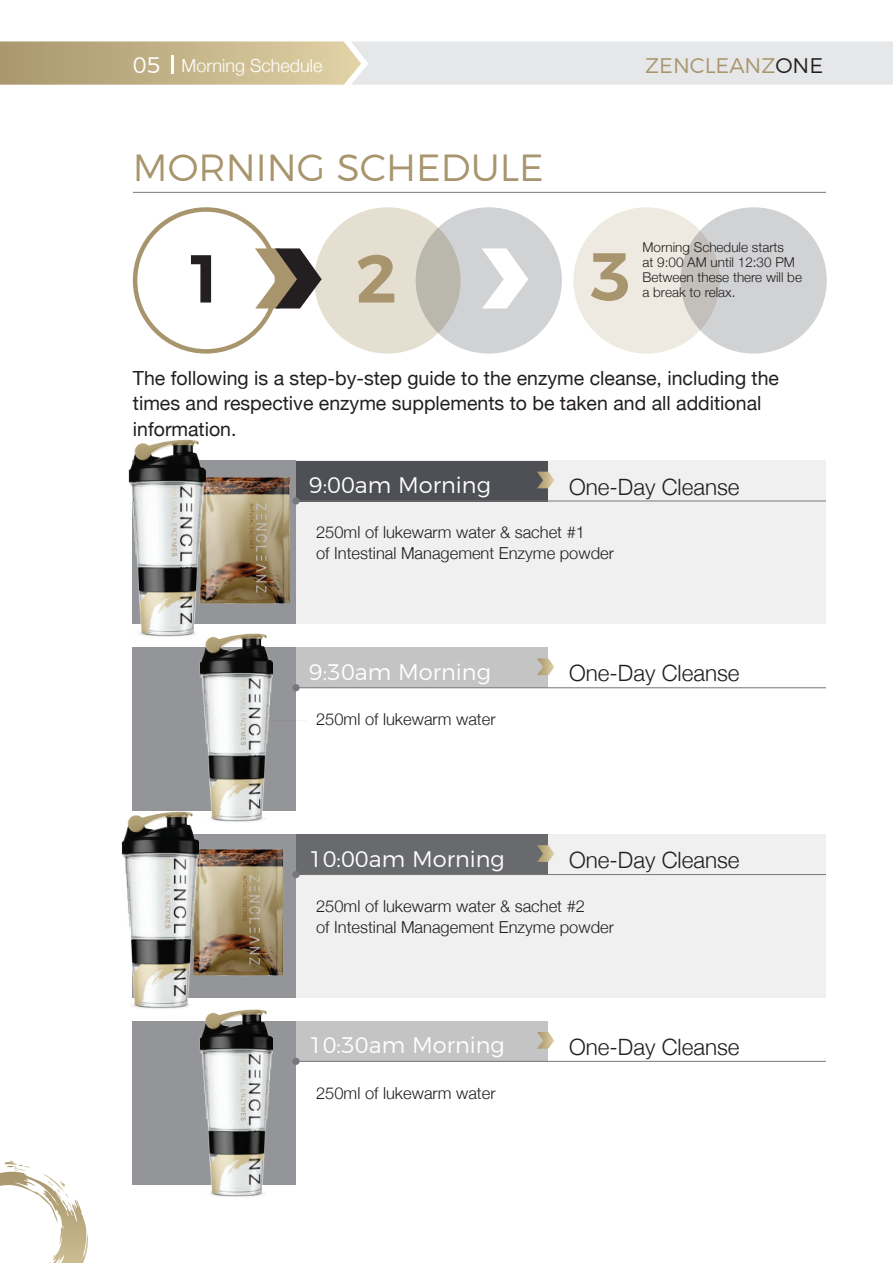
<style>
.page{position:relative;width:893px;height:1263px;background:#fff}
.page>*{position:absolute;margin:0;border:0;box-sizing:border-box;transform-origin:0 0}
.t1{font:600 67.5px "Montserrat";color:#a8956d}
.t2{font:600 67.5px "Montserrat";color:#231f20}
.t3{font:300 37.8px "Montserrat";color:#a8956d}
.t4{font:300 22.5px "Helvetica Neue";color:#231f20}
.t5{font:300 22.5px "Montserrat";color:#fff}
.t6{font:300 21.15px "Montserrat";color:#a8956d}
.t7{font:19.5px/25.5px "Helvetica Neue";color:#231f20}
.t8{font:300 18px "Helvetica Neue";color:#fff}
.t9{font:300 16.5px/21px "Helvetica Neue";color:#231f20}
.t10{font:300 13.5px/15px "Helvetica Neue";color:#231f20}
.s1{font-family:"Montserrat";font-size:22.5px}
.s2{color:#231f20}
</style>
<div class="page">
<div style="left:133px;top:461px;width:693px;height:163px;background:#f0f0f0"></div>
<div style="left:133px;top:461px;width:415px;height:40px;background:#4e5055"></div>
<div style="left:133px;top:648px;width:415px;height:40px;background:#c5c4c4"></div>
<div style="left:133px;top:834px;width:693px;height:163px;background:#f0f0f0"></div>
<div style="left:133px;top:834px;width:415px;height:41px;background:#696a6e"></div>
<div style="left:133px;top:1021px;width:415px;height:41px;background:#c5c4c4"></div>
<svg style="left:0;top:41px;width:893px;height:44px;background:#d9d3c4"></svg>
<div style="left:133px;top:461px;width:163px;height:163px;background:#939598"></div>
<div style="left:133px;top:648px;width:163px;height:163px;background:#939598"></div>
<div style="left:133px;top:834px;width:163px;height:163px;background:#939598"></div>
<div style="left:133px;top:1021px;width:163px;height:163px;background:#939598"></div>
<img style="left:205px;top:475px;width:85px;height:129px">
<img style="left:199px;top:849px;width:84px;height:127px">
<img style="left:128px;top:439px;width:77px;height:198px">
<img style="left:199px;top:630px;width:74px;height:192px">
<img style="left:199px;top:1009px;width:74px;height:189px">
<img style="left:121px;top:808px;width:78px;height:201px">
<hr style="left:272px;top:720px;width:34px;height:1px;background:#c62026">
<div style="left:133px;top:207px;width:146px;height:147px;border:4px solid #a8956d;border-radius:50%"></div>
<div style="left:314px;top:207px;width:147px;height:147px;background:#e4dfd1;border-radius:50%"></div>
<svg style="left:416px;top:207px;width:146px;height:147px;background:#cccccb"></svg>
<div style="left:680px;top:207px;width:147px;height:147px;background:#d1d2d4;border-radius:50%"></div>
<svg style="left:255px;top:248px;width:67px;height:60px"></svg>
<svg style="left:482px;top:248px;width:46px;height:60px"></svg>
<svg style="left:573px;top:207px;width:147px;height:147px;background:#e8e3db"></svg>
<hr style="left:296px;top:501px;width:530px;height:1px;background:#76787b">
<div style="left:292px;top:497px;width:8px;height:8px;background:#76787b;border-radius:50%"></div>
<hr style="left:296px;top:687px;width:530px;height:1px;background:#76787b">
<div style="left:292px;top:684px;width:8px;height:7px;background:#76787b;border-radius:50%"></div>
<hr style="left:296px;top:874px;width:530px;height:1px;background:#76787b">
<div style="left:292px;top:871px;width:8px;height:7px;background:#76787b;border-radius:50%"></div>
<hr style="left:296px;top:1061px;width:530px;height:1px;background:#76787b">
<div style="left:292px;top:1058px;width:8px;height:7px;background:#76787b;border-radius:50%"></div>
<hr style="left:133px;top:192px;width:693px;height:1px;background:#76787b">
<svg style="left:537px;top:472px;width:17px;height:16px"></svg>
<svg style="left:537px;top:658px;width:17px;height:17px"></svg>
<svg style="left:537px;top:845px;width:17px;height:17px"></svg>
<svg style="left:537px;top:1032px;width:17px;height:17px"></svg>
<svg style="left:0;top:1160px;width:88px;height:103px"></svg>
<p class="t8" style="left:133px;top:51px;width:191px"><span class="s1">05</span> Morning Schedule</p>
<p class="t6" style="left:645px;top:49px;width:179px">ZENCLEANZ<span class="s2">ONE</span></p>
<h2 class="t3" style="left:133px;top:138px;width:412px">MORNING SCHEDULE</h2>
<h1 class="t2" style="left:184px;top:224px;width:43px">1</h1>
<h1 class="t1" style="left:356px;top:224px;width:43px">2</h1>
<h1 class="t1" style="left:590px;top:222px;width:43px">3</h1>
<p class="t10" style="left:642px;top:238px;width:161px">Morning Schedule starts<br>at 9:00 AM until 12:30 PM<br>Between these there will be</p>
<p class="t10" style="left:642px;top:283px;width:95px">a break to relax.</p>
<p class="t7" style="left:133px;top:366px;width:648px">The following is a step-by-step guide to the enzyme cleanse, including the times and respective enzyme supplements to be taken and all additional information.</p>
<h3 class="t5" style="left:309px;top:467px;width:184px">9:00am Morning</h3>
<h3 class="t4" style="left:569px;top:468px;width:172px">One-Day Cleanse</h3>
<p class="t9" style="left:316px;top:521px;width:299px">250ml of lukewarm water &amp; sachet #1<br>of Intestinal Management Enzyme powder</p>
<h3 class="t5" style="left:309px;top:654px;width:184px">9:30am Morning</h3>
<h3 class="t4" style="left:569px;top:655px;width:172px">One-Day Cleanse</h3>
<p class="t9" style="left:316px;top:707px;width:181px">250ml of lukewarm water</p>
<h3 class="t5" style="left:309px;top:841px;width:198px">10:00am Morning</h3>
<h3 class="t4" style="left:569px;top:842px;width:172px">One-Day Cleanse</h3>
<p class="t9" style="left:316px;top:894px;width:299px">250ml of lukewarm water &amp; sachet #2<br>of Intestinal Management Enzyme powder</p>
<h3 class="t5" style="left:309px;top:1028px;width:198px">10:30am Morning</h3>
<h3 class="t4" style="left:569px;top:1029px;width:172px">One-Day Cleanse</h3>
<p class="t9" style="left:316px;top:1081px;width:181px">250ml of lukewarm water</p>
</div>
